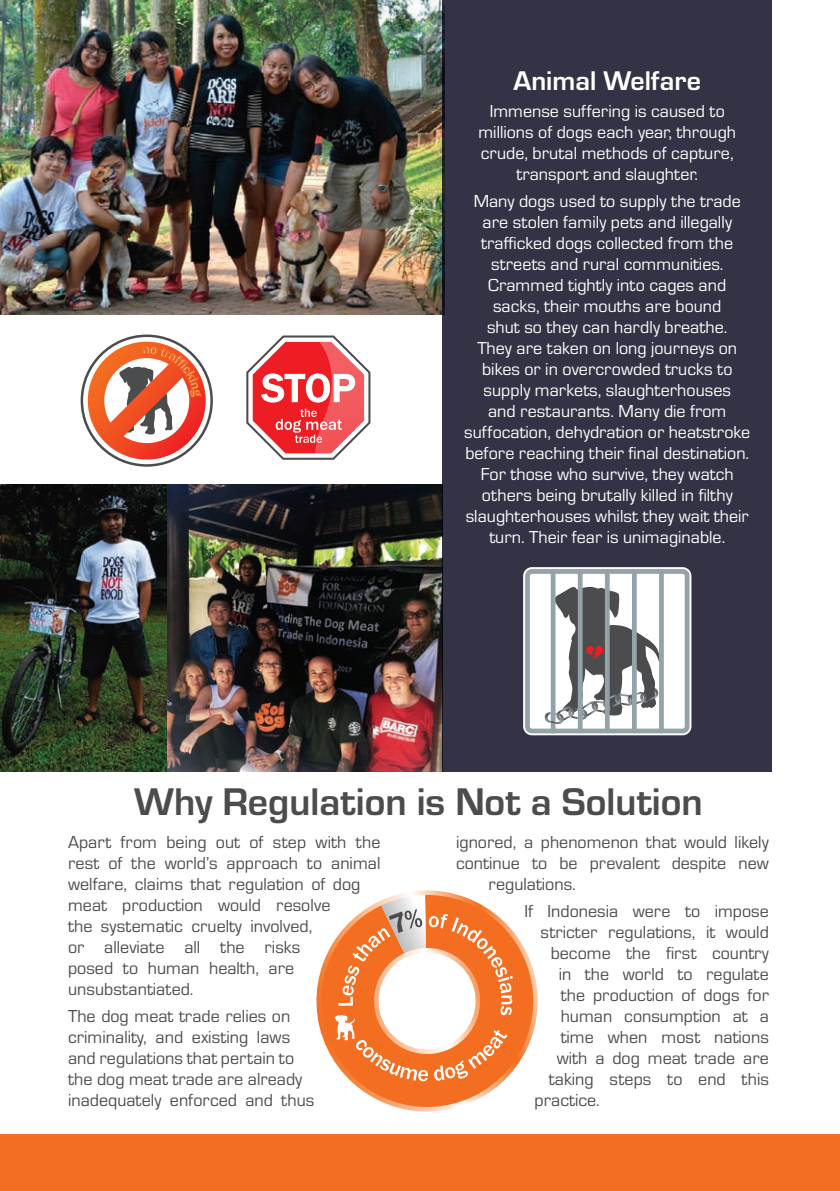
<style>
.page{position:relative;width:840px;height:1191px;background:#fff}
.page>*{position:absolute;margin:0;border:0;box-sizing:border-box;transform-origin:0 0}
.t1{font:700 40px "Eurostile T";color:#4b4c4d}
.t2{font:700 28px "Eurostile T";color:#fff}
.t3{font:18px/21px "Eurostile T";color:#4b4c4d}
.t4{font:18px/21px "Eurostile T";color:#fff;text-align:center}
</style>
<div class="page">
<svg style="left:246px;top:335px;width:125px;height:125px"></svg>
<svg style="left:82px;top:336px;width:129px;height:129px"></svg>
<svg style="left:88px;top:342px;width:118px;height:117px"></svg>
<img style="left:166px;top:485px;width:276px;height:286px">
<img style="left:0;top:485px;width:166px;height:286px">
<img style="left:0;top:0;width:442px;height:315px">
<div style="left:0;top:1134px;width:839px;height:57px;background:#f36e21"></div>
<div style="left:442px;top:0;width:329px;height:771px;background:#333345"></div>
<div style="left:527px;top:571px;width:159px;height:160px;background:#fff;border-radius:4px"></div>
<div style="left:523px;top:567px;width:168px;height:168px;border:9px solid #fff;border-radius:4px"></div>
<div style="left:524px;top:569px;width:165px;height:164px;border:5px solid #94a2aa;border-radius:4px"></div>
<svg style="left:544px;top:569px;width:118px;height:164px"></svg>
<div style="left:577px;top:571px;width:5px;height:160px;background:#94a2aa"></div>
<div style="left:604px;top:571px;width:5px;height:160px;background:#94a2aa"></div>
<div style="left:631px;top:571px;width:5px;height:160px;background:#94a2aa"></div>
<div style="left:658px;top:571px;width:5px;height:160px;background:#94a2aa"></div>
<svg style="left:316px;top:894px;width:222px;height:218px"></svg>
<svg style="left:334px;top:895px;width:178px;height:186px"></svg>
<h2 class="t2" style="left:513px;top:66px;width:189px">Animal Welfare</h2>
<p class="t4" style="left:478px;top:100px;width:259px">Immense suffering is caused to millions of dogs each year, through crude, brutal methods of capture, transport and slaughter.</p>
<p class="t4" style="left:464px;top:190px;width:287px">Many dogs used to supply the trade are stolen family pets and illegally trafficked dogs collected from the streets and rural communities.<br>Crammed tightly into cages and sacks, their mouths are bound<br>shut so they can hardly breathe.<br>They are taken on long journeys on bikes or in overcrowded trucks to supply markets, slaughterhouses<br>and restaurants. Many die from suffocation, dehydration or heatstroke before reaching their final destination.<br>For those who survive, they watch others being brutally killed in filthy slaughterhouses whilst they wait their turn. Their fear is unimaginable.</p>
<h1 class="t1" style="left:134px;top:780px;width:570px">Why Regulation is Not a Solution</h1>
<p class="t3" style="left:68px;top:831px;width:314px">Apart from being out of step with the rest of the world’s approach to animal welfare, claims that regulation of dog meat production would resolve<br>the systematic cruelty involved,<br>or alleviate all the risks<br>posed to human health, are unsubstantiated.</p>
<p class="t3" style="left:68px;top:1005px;width:248px">The dog meat trade relies on criminality, and existing laws and regulations that pertain to the dog meat trade are already inadequately enforced and thus</p>
<p class="t3" style="left:456px;top:831px;width:314px">ignored, a phenomenon that would likely</p>
<p class="t3" style="left:456px;top:852px;width:314px">continue to be prevalent despite new</p>
<p class="t3" style="left:488px;top:873px;width:89px">regulations.</p>
<p class="t3" style="left:524px;top:900px;width:245px">If Indonesia were to impose</p>
<p class="t3" style="left:540px;top:921px;width:229px">stricter regulations, it would</p>
<p class="t3" style="left:550px;top:942px;width:219px">become the first country</p>
<p class="t3" style="left:558px;top:963px;width:212px">in the world to regulate</p>
<p class="t3" style="left:560px;top:984px;width:210px">the production of dogs for</p>
<p class="t3" style="left:560px;top:1005px;width:210px">human consumption at a</p>
<p class="t3" style="left:560px;top:1026px;width:210px">time when most nations</p>
<p class="t3" style="left:556px;top:1047px;width:214px">with a dog meat trade are</p>
<p class="t3" style="left:548px;top:1068px;width:221px">taking steps to end this</p>
<p class="t3" style="left:534px;top:1089px;width:67px">practice.</p>
</div>
